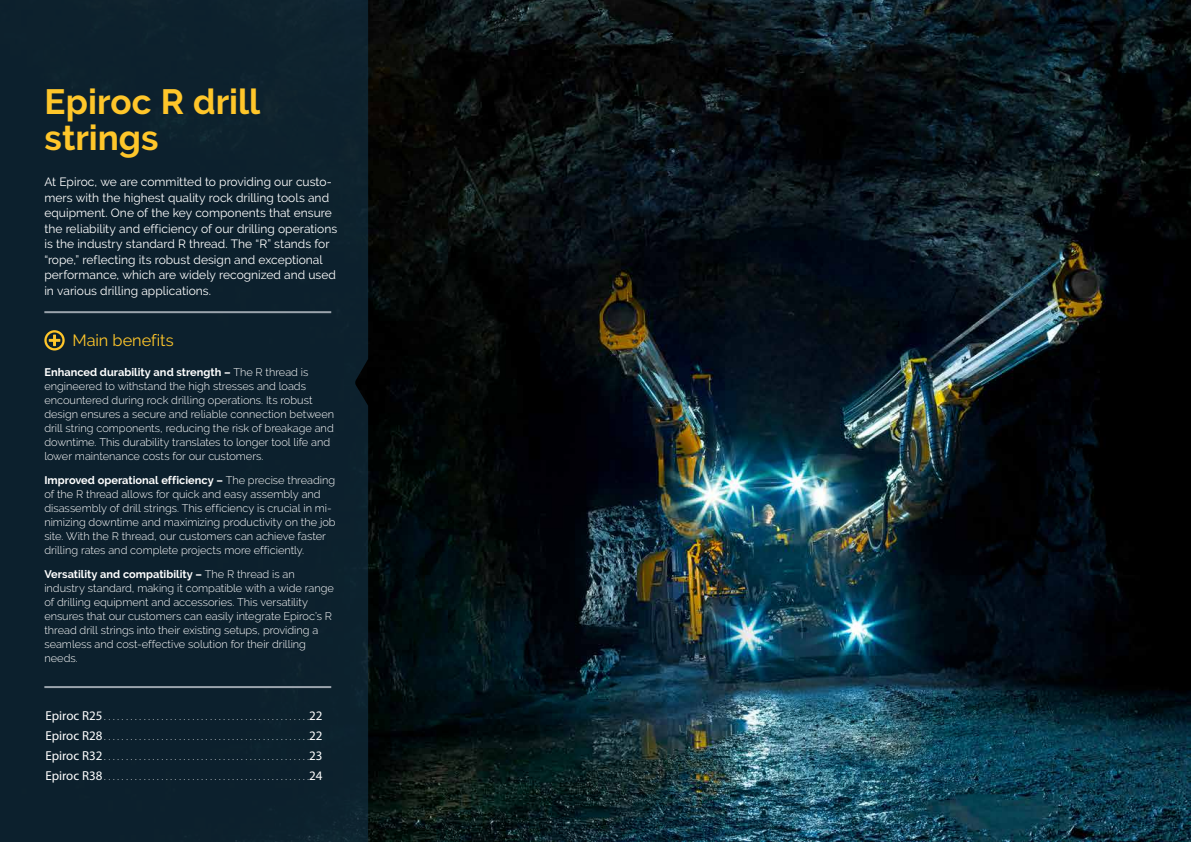
<style>
.page{position:relative;width:1191px;height:842px;background:#fff}
.page>*{position:absolute;margin:0;border:0;box-sizing:border-box;transform-origin:0 0}
.t1{font:700 35px/36px "Raleway";color:#ffc62a}
.t2{font:16.3px "Raleway";letter-spacing:-.005em;color:#ffc62a}
.t3{font:13px "Myriad Pro";color:#fff}
.t4{font:12px/15.5px "Raleway";color:#fff}
.t5{font:300 11px/14px "Raleway";color:#fff}
.s1{font-weight:700}
</style>
<div class="page">
<img style="left:368px;top:0;width:823px;height:842px">
<div style="left:0;top:0;width:368px;height:842px;background:#0c202d"></div>
<svg style="left:44px;top:330px;width:21px;height:20px"></svg>
<hr style="left:44px;top:311px;width:287px;height:2px;background:#9ba4ad">
<hr style="left:44px;top:686px;width:287px;height:2px;background:#9ba4ad">
<h1 class="t1" style="left:45px;top:84px;width:217px">Epiroc R drill strings</h1>
<p class="t4" style="left:44px;top:174px;width:294px">At Epiroc, we are committed to providing our custo&shy;mers with the highest quality rock drilling tools and equipment. One of the key components that ensure the reliability and efficiency of our drilling operations is the industry standard R thread. The “R” stands for “rope,” reflecting its robust design and exceptional performance, which are widely recognized and used in various drilling applications.</p>
<h2 class="t2" style="left:72px;top:330px;width:103px">Main benefits</h2>
<p class="t5" style="left:44px;top:365px;width:291px"><span class="s1">Enhanced durability and strength –</span> The R thread is engineered to withstand the high stresses and loads encountered during rock drilling operations. Its robust design ensures a secure and reliable connection between drill string components, reducing the risk of breakage and downtime. This durability translates to longer tool life and lower maintenance costs for our customers.</p>
<p class="t5" style="left:44px;top:473px;width:293px"><span class="s1">Improved operational efficiency –</span> The precise threading of the R thread allows for quick and easy assembly and disassembly of drill strings. This efficiency is crucial in mi&shy;nimizing downtime and maximizing productivity on the job site. With the R thread, our customers can achieve faster drilling rates and complete projects more efficiently.</p>
<p class="t5" style="left:44px;top:567px;width:291px"><span class="s1">Versatility and compatibility –</span> The R thread is an industry standard, making it compatible with a wide range of drilling equipment and accessories. This versatility ensures that our customers can easily integrate Epiroc’s R thread drill strings into their existing setups, providing a seamless and cost-effective solution for their drilling needs.</p>
<p class="t3" style="left:45px;top:708px;width:59px">Epiroc R25</p>
<p class="t3" style="left:309px;top:708px;width:15px">22</p>
<p class="t3" style="left:45px;top:728px;width:59px">Epiroc R28</p>
<p class="t3" style="left:309px;top:728px;width:15px">22</p>
<p class="t3" style="left:45px;top:748px;width:59px">Epiroc R32</p>
<p class="t3" style="left:309px;top:748px;width:15px">23</p>
<p class="t3" style="left:45px;top:768px;width:59px">Epiroc R38</p>
<p class="t3" style="left:309px;top:768px;width:15px">24</p>
</div>
